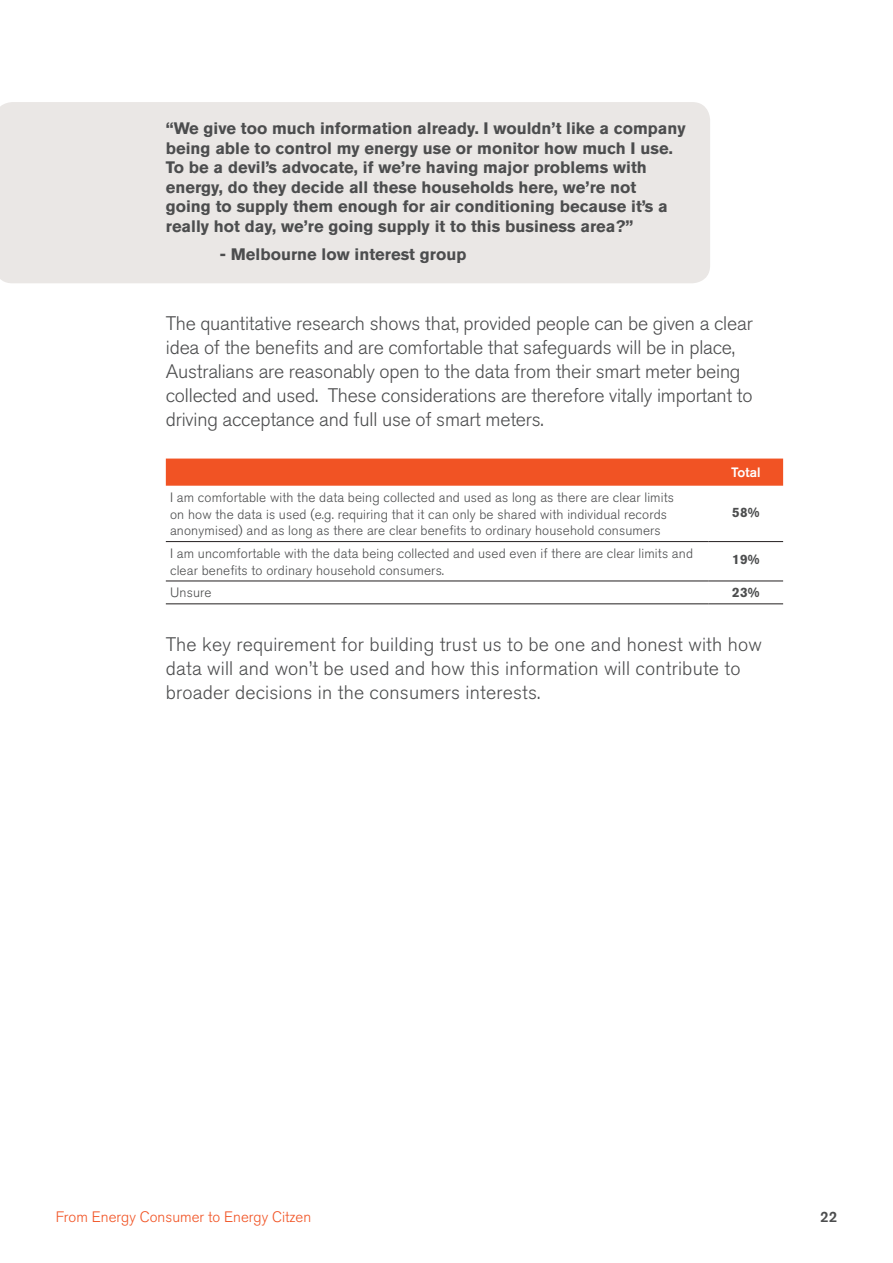
<style>
.page{position:relative;width:893px;height:1263px;background:#fff}
.page>*{position:absolute;margin:0;border:0;box-sizing:border-box;transform-origin:0 0}
.t1{font:300 19.5px/24px "Akzidenz Grotesk BE";letter-spacing:-.01em;color:#4c4d4e}
.t2{font:300 19.5px/24px "Akzidenz Grotesk BE";letter-spacing:.01em;color:#4c4d4e}
.t3{font:700 16.5px/19.5px "Akzidenz Grotesk BE";color:#4c4d4e}
.t4{font:300 15px "Akzidenz Grotesk BE";color:#f15324}
.t5{font:500 15px "Akzidenz Grotesk BE";color:#4c4d4e}
.t6{font:300 13.5px/16.5px "Akzidenz Grotesk BE";letter-spacing:.01em;color:#4c4d4e}
.t7{font:700 13.5px "Akzidenz Grotesk BE";color:#4c4d4e}
.t8{font:500 13.5px "Akzidenz Grotesk BE";color:#fff}
</style>
<div class="page">
<div style="left:166px;top:459px;width:617px;height:27px;background:#f15324"></div>
<hr style="left:166px;top:541px;width:543px;height:1px;background:#231f20">
<hr style="left:709px;top:541px;width:74px;height:1px;background:#231f20">
<hr style="left:166px;top:581px;width:543px;height:1px;background:#231f20">
<hr style="left:709px;top:581px;width:74px;height:1px;background:#231f20">
<hr style="left:166px;top:604px;width:543px;height:1px;background:#231f20">
<hr style="left:709px;top:604px;width:74px;height:1px;background:#231f20">
<div style="left:0;top:102px;width:710px;height:181px;background:#eae7e5"></div>
<p class="t3" style="left:166px;top:118px;width:521px">“We give too much information already. I wouldn’t like a company being able to control my energy use or monitor how much I use.<br>To be a devil’s advocate, if we’re having major problems with energy, do they decide all these households here, we’re not<br>going to supply them enough for air conditioning because it’s a really hot day, we’re going supply it to this business area?”</p>
<p class="t3" style="left:220px;top:244px;width:248px">- Melbourne low interest group</p>
<p class="t1" style="left:166px;top:312px;width:588px">The quantitative research shows that, provided people can be given a clear idea of the benefits and are comfortable that safeguards will be in place, Australians are reasonably open to the data from their smart meter being collected and used. These considerations are therefore vitally important to driving acceptance and full use of smart meters.</p>
<p class="t8" style="left:731px;top:464px;width:31px">Total</p>
<p class="t6" style="left:170px;top:489px;width:505px">I am comfortable with the data being collected and used as long as there are clear limits on how the data is used (e.g. requiring that it can only be shared with individual records anonymised) and as long as there are clear benefits to ordinary household consumers</p>
<p class="t7" style="left:732px;top:504px;width:29px">58%</p>
<p class="t6" style="left:170px;top:545px;width:524px">I am uncomfortable with the data being collected and used even if there are clear limits and clear benefits to ordinary household consumers.</p>
<p class="t7" style="left:732px;top:552px;width:29px">19%</p>
<p class="t6" style="left:170px;top:585px;width:43px">Unsure</p>
<p class="t7" style="left:732px;top:585px;width:29px">23%</p>
<h1 class="t2" style="left:166px;top:633px;width:597px">The key requirement for building trust us to be one and honest with how data will and won’t be used and how this information will contribute to broader decisions in the consumers interests.</h1>
<p class="t4" style="left:56px;top:1208px;width:257px">From Energy Consumer to Energy Citzen</p>
<p class="t5" style="left:820px;top:1207px;width:18px">22</p>
</div>
